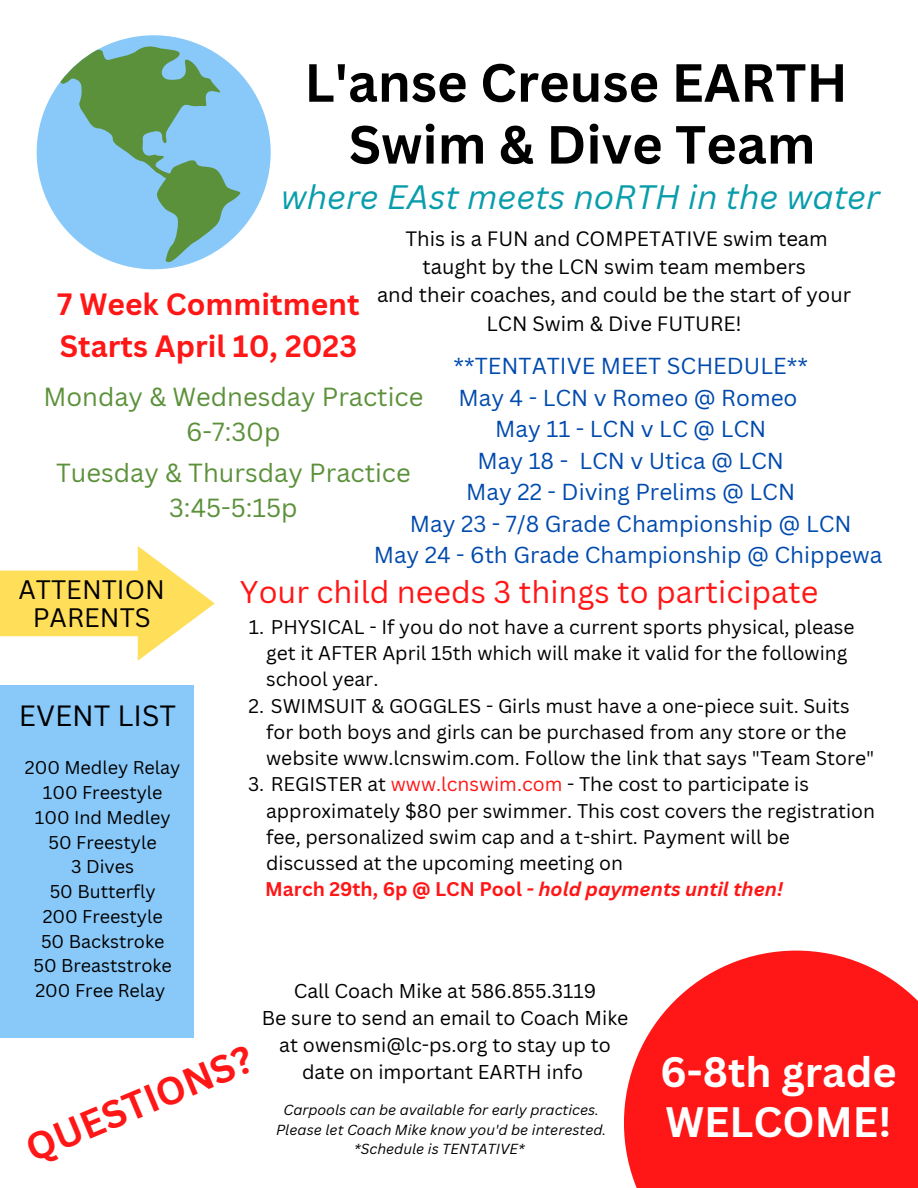
<style>
.page{position:relative;width:918px;height:1188px;background:#fff}
.page>*{position:absolute;margin:0;border:0;box-sizing:border-box;transform-origin:0 0}
.t1{font:700 52.5px/61.8px "Canva Sans";color:#000;text-align:center}
.t2{font:700 41.4px/49.5px "Canva Sans";color:#fff}
.t3{font:700 38.1px "Canva Sans";color:#ff1616}
.t4{font:italic 33px "Canva Sans";color:#099dab}
.t5{font:30.6px "Canva Sans";color:#ff1616}
.t6{font:700 30px/41.7px "Canva Sans";color:#ff1616}
.t7{font:28.5px "Canva Sans";color:#000}
.t8{font:25.95px/27.6px "Canva Sans";color:#000;text-align:center}
.t9{font:25.5px/34.8px "Canva Sans";color:#5c913b;text-align:center}
.t10{font:22.5px/31.5px "Canva Sans";color:#004aad;text-align:center}
.t11{font:20.25px/28.2px "Canva Sans";color:#000;text-align:center}
.t12{font:19.5px/27px "Canva Sans";color:#000;text-align:center}
.t13{font:19.35px/26.2px "Canva Sans";color:#000}
.t14{font:18px/24.8px "Canva Sans";color:#000;text-align:center}
.t15{font:italic 14.25px/19.2px "Canva Sans";color:#000;text-align:center}
.s1{color:#ff1616}
.s2{font-weight:700;color:#ff1616}
.s3{font-weight:700;font-style:italic;color:#ff1616}
</style>
<div class="page">
<svg style="left:37px;top:35px;width:234px;height:234px"></svg>
<svg style="left:61px;top:46px;width:182px;height:218px;background:#81b9b7"></svg>
<div style="left:624px;top:951px;width:294px;height:237px;background:#ff1616"></div>
<div style="left:0;top:685px;width:194px;height:353px;background:#88c9f9"></div>
<svg style="left:0;top:546px;width:215px;height:115px"></svg>
<h1 class="t1" style="left:304px;top:50px;width:545px">L'anse Creuse EARTH<br>Swim &amp; Dive Team</h1>
<h3 class="t4" style="left:281px;top:173px;width:601px">where EAst meets noRTH in the water</h3>
<p class="t11" style="left:377px;top:224px;width:476px">This is a FUN and COMPETATIVE swim team taught by the LCN swim team members<br>and their coaches, and could be the start of your LCN Swim &amp; Dive FUTURE!</p>
<h3 class="t6" style="left:57px;top:283px;width:304px">7 Week Commitment<br>Starts April 10, 2023</h3>
<h3 class="t9" style="left:43px;top:378px;width:381px">Monday &amp; Wednesday Practice<br>6-7:30p</h3>
<h3 class="t9" style="left:56px;top:454px;width:356px">Tuesday &amp; Thursday Practice<br>3:45-5:15p</h3>
<p class="t10" style="left:374px;top:350px;width:510px">**TENTATIVE MEET SCHEDULE**<br>May 4 - LCN v Romeo @ Romeo<br>May 11 - LCN v LC @ LCN<br>May 18 - LCN v Utica @ LCN<br>May 22 - Diving Prelims @ LCN<br>May 23 - 7/8 Grade Championship @ LCN<br>May 24 - 6th Grade Championship @ Chippewa</p>
<h3 class="t8" style="left:19px;top:575px;width:148px">ATTENTION<br>PARENTS</h3>
<h3 class="t5" style="left:240px;top:570px;width:580px">Your child needs 3 things to participate</h3>
<p class="t13" style="left:266px;top:613px;width:590px;text-indent:-17px">1. PHYSICAL - If you do not have a current sports physical, please get it AFTER April 15th which will make it valid for the following school year.</p>
<p class="t13" style="left:266px;top:692px;width:610px;text-indent:-18px">2. SWIMSUIT &amp; GOGGLES - Girls must have a one-piece suit. Suits for both boys and girls can be purchased from any store or the website www.lcnswim.com. Follow the link that says "Team Store"</p>
<p class="t13" style="left:265px;top:771px;width:611px;text-indent:-17px">3. REGISTER at <span class="s1">www.lcnswim.com</span> - The cost to participate is approximately $80 per swimmer. This cost covers the registration fee, personalized swim cap and a t-shirt. Payment will be discussed at the upcoming meeting on<br><span class="s2">March 29th, 6p @ LCN Pool</span> <span class="s3">- hold payments until then!</span></p>
<h3 class="t7" style="left:19px;top:696px;width:159px">EVENT LIST</h3>
<p class="t14" style="left:25px;top:755px;width:157px">200 Medley Relay<br>100 Freestyle<br>100 Ind Medley<br>50 Freestyle<br>3 Dives<br>50 Butterfly<br>200 Freestyle<br>50 Backstroke<br>50 Breaststroke<br>200 Free Relay</p>
<p class="t12" style="left:262px;top:977px;width:368px">Call Coach Mike at 586.855.3119<br>Be sure to send an email to Coach Mike at owensmi@lc-ps.org to stay up to date on important EARTH info</p>
<h3 class="t3" style="left:18px;top:1126px;width:244px;rotate:-23deg">QUESTIONS?</h3>
<h2 class="t2" style="left:660px;top:1046px;width:238px">6-8th grade<br>WELCOME!</h2>
<p class="t15" style="left:276px;top:1100px;width:332px">Carpools can be available for early practices.<br>Please let Coach Mike know you'd be interested. *Schedule is TENTATIVE*</p>
</div>
